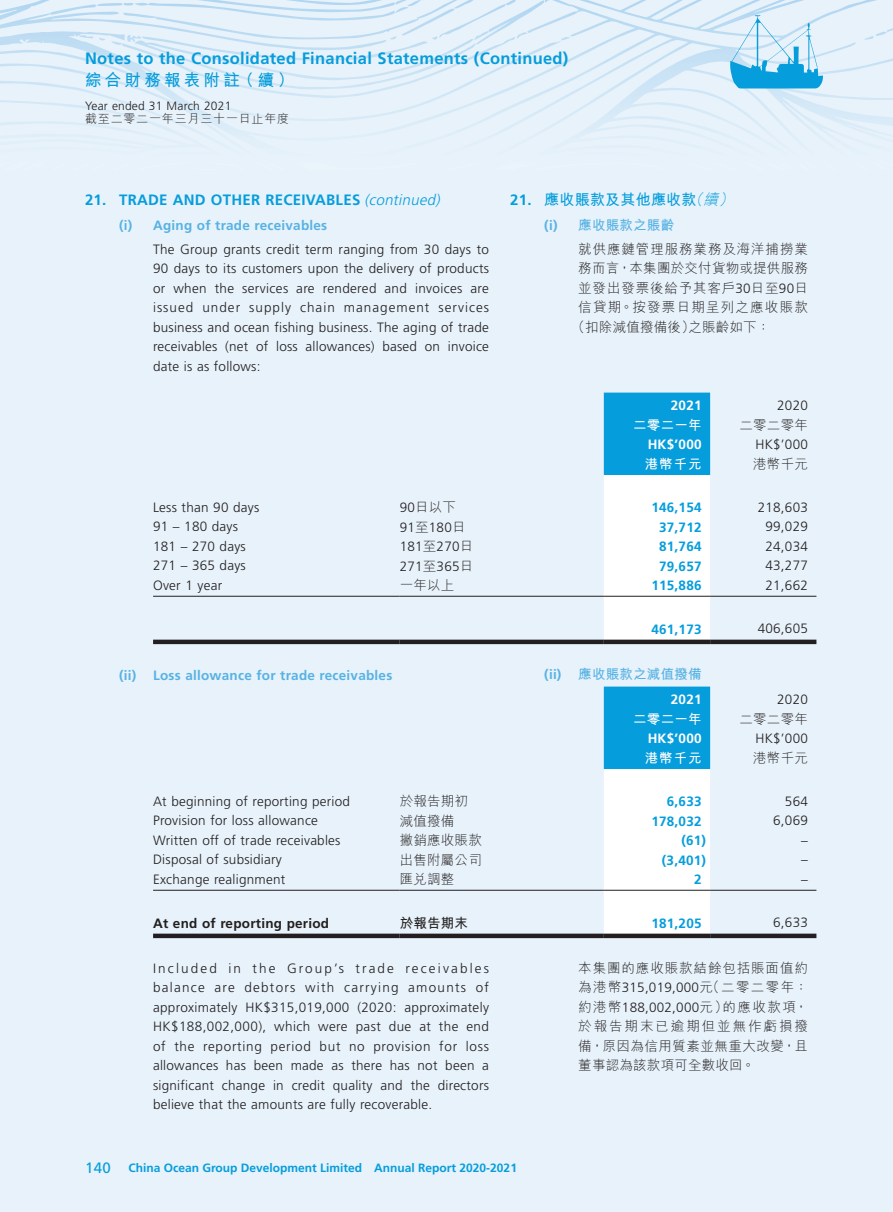
<style>
.page{position:relative;width:893px;height:1212px;background:#e7f2fa}
.page>*{position:absolute;margin:0;border:0;box-sizing:border-box;transform-origin:0 0}
.t1{font:700 16.5px "Frutiger LT Std";letter-spacing:.02em;color:#069ddc}
.t2{font:16.5px "M Hei HK Bold E Ten B5 H";letter-spacing:.2em;color:#069ddc}
.t3{font:700 15px "Frutiger LT Std";letter-spacing:.02em;color:#069ddc}
.t4{font:15px "M Hei HK Bold E Ten B5 H";letter-spacing:.015em;color:#069ddc}
.t5{font:300 13.5px/19.5px "Frutiger LT Std";letter-spacing:.02em;color:#231f20;text-align:justify}
.t6{font:13.5px/19.5px "M Hei HK Light E Ten B5 H";letter-spacing:.02em;color:#231f20;text-align:justify}
.t7{font:700 13.5px "Frutiger LT Std";letter-spacing:.02em;color:#069ddc}
.t8{font:700 13.5px "Frutiger LT Std";letter-spacing:.02em;color:#57b2e4}
.t9{font:13.5px "M Hei HK Bold E Ten B5 H";letter-spacing:.015em;color:#57b2e4}
.t10{font:700 13.5px "Frutiger LT Std";letter-spacing:.02em;color:#fff}
.t11{font:700 13.5px "Frutiger LT Std";letter-spacing:.02em;color:#231f20}
.t12{font:13.5px "M Hei HK Light E Ten B5 H";letter-spacing:.06em;color:#231f20}
.t13{font:13.5px "M Hei HK Bold E Ten B5 H";letter-spacing:.015em;color:#fff}
.t14{font:13.5px "M Hei HK Light E Ten B5 H";letter-spacing:.065em;color:#231f20}
.t15{font:13.5px "M Hei HK Light E Ten B5 H";letter-spacing:.09em;color:#231f20}
.t16{font:13.5px "M Hei HK Bold E Ten B5 H";letter-spacing:.015em;color:#231f20}
.t17{font:700 12px "Frutiger LT Std";color:#069ddc}
.t18{font:300 12px "Frutiger LT Std";letter-spacing:.02em;color:#231f20}
.t19{font:12px "M Hei HK Light E Ten B5 H";letter-spacing:.07em;color:#231f20}
.s1{font-weight:300;font-style:italic}
.s2{font-family:"Frutiger LT Std";font-weight:700}
.s3{font-family:"M Hei HK Light E Ten B5 H";font-style:italic}
.s4{font-family:"Frutiger LT Std";font-weight:300}
.s5{font-family:"M Hei HK Light E Ten B5 H";font-weight:400}
.s6{font-weight:400;font-size:15px}
</style>
<div class="page">
<svg style="left:0;top:0;width:890px;height:130px"></svg>
<svg style="left:604px;top:393px;width:106px;height:247px;background:#abddf2"></svg>
<hr style="left:153px;top:596px;width:247px;height:1px;background:#231f20">
<hr style="left:400px;top:596px;width:204px;height:1px;background:#231f20">
<hr style="left:604px;top:596px;width:106px;height:1px;background:#231f20">
<hr style="left:710px;top:596px;width:106px;height:1px;background:#231f20">
<hr style="left:153px;top:640px;width:247px;height:4px;background:#231f20">
<hr style="left:400px;top:640px;width:204px;height:4px;background:#231f20">
<hr style="left:604px;top:640px;width:106px;height:4px;background:#231f20">
<hr style="left:710px;top:640px;width:106px;height:4px;background:#231f20">
<svg style="left:604px;top:686px;width:106px;height:247px;background:#abddf3"></svg>
<hr style="left:153px;top:890px;width:247px;height:1px;background:#231f20">
<hr style="left:400px;top:890px;width:204px;height:1px;background:#231f20">
<hr style="left:604px;top:890px;width:106px;height:1px;background:#231f20">
<hr style="left:710px;top:890px;width:106px;height:1px;background:#231f20">
<div style="left:153px;top:933px;width:247px;height:5px;background:#231f20"></div>
<div style="left:400px;top:933px;width:204px;height:5px;background:#231f20"></div>
<div style="left:604px;top:933px;width:106px;height:5px;background:#231f20"></div>
<div style="left:710px;top:933px;width:106px;height:5px;background:#231f20"></div>
<p class="t1" style="left:85px;top:52px;width:485px">Notes to the Consolidated Financial Statements (Continued)</p>
<p class="t2" style="left:85px;top:74px;width:211px">綜合財務報表附註（續）</p>
<p class="t18" style="left:85px;top:101px;width:148px">Year ended 31 March 2021</p>
<p class="t19" style="left:85px;top:114px;width:206px">截至二零二一年三月三十一日止年度</p>
<p class="t3" style="left:85px;top:194px;width:359px">21. TRADE AND OTHER RECEIVABLES <span class="s1">(continued)</span></p>
<p class="t8" style="left:119px;top:220px;width:210px">(i) Aging of trade receivables</p>
<p class="t5" style="left:153px;top:240px;width:337px">The Group grants credit term ranging from 30 days to 90 days to its customers upon the delivery of products or when the services are rendered and invoices are issued under supply chain management services business and ocean fishing business. The aging of trade receivables (net of loss allowances) based on invoice date is as follows:</p>
<p class="t4" style="left:510px;top:193px;width:227px"><span class="s2">21.</span> 應收賬款及其他應收款<span class="s3">（續）</span></p>
<p class="t9" style="left:544px;top:220px;width:131px"><span class="s2">(i)</span> 應收賬款之賬齡</p>
<p class="t14" style="left:578px;top:244px;width:231px">就供應鏈管理服務業務及海洋捕撈業</p>
<p class="t6" style="left:578px;top:260px;width:231px">務而言，本集團於交付貨物或提供服務</p>
<p class="t12" style="left:578px;top:283px;width:231px">並發出發票後給予其客戶<span class="s4">30</span>日至<span class="s4">90</span>日</p>
<p class="t15" style="left:578px;top:302px;width:231px">信貸期。按發票日期呈列之應收賬款</p>
<p class="t6" style="left:572px;top:319px;width:200px">（扣除減值撥備後）之賬齡如下：</p>
<p class="t10" style="left:671px;top:400px;width:32px">2021</p>
<p class="t5" style="left:777px;top:397px;width:32px">2020</p>
<p class="t13" style="left:633px;top:420px;width:70px">二零二一年</p>
<p class="t6" style="left:739px;top:417px;width:70px">二零二零年</p>
<p class="t10" style="left:648px;top:439px;width:55px">HK$’000</p>
<p class="t5" style="left:755px;top:436px;width:54px">HK$’000</p>
<p class="t13" style="left:645px;top:459px;width:58px">港幣千元</p>
<p class="t6" style="left:753px;top:456px;width:56px">港幣千元</p>
<p class="t5" style="left:153px;top:498px;width:108px">Less than 90 days</p>
<p class="t6" style="left:400px;top:499px;width:58px"><span class="s4">90</span>日以下</p>
<p class="t7" style="left:651px;top:502px;width:52px">146,154</p>
<p class="t5" style="left:758px;top:498px;width:52px">218,603</p>
<p class="t5" style="left:153px;top:518px;width:87px">91 – 180 days</p>
<p class="t5" style="left:400px;top:518px;width:67px">91<span class="s5">至</span>180<span class="s5">日</span></p>
<p class="t7" style="left:659px;top:522px;width:44px">37,712</p>
<p class="t5" style="left:765px;top:518px;width:44px">99,029</p>
<p class="t5" style="left:153px;top:537px;width:94px">181 – 270 days</p>
<p class="t5" style="left:400px;top:538px;width:75px">181<span class="s5">至</span>270<span class="s5">日</span></p>
<p class="t7" style="left:659px;top:541px;width:44px">81,764</p>
<p class="t5" style="left:765px;top:537px;width:44px">24,034</p>
<p class="t5" style="left:153px;top:557px;width:94px">271 – 365 days</p>
<p class="t5" style="left:400px;top:557px;width:75px">271<span class="s5">至</span>365<span class="s5">日</span></p>
<p class="t7" style="left:659px;top:561px;width:44px">79,657</p>
<p class="t5" style="left:765px;top:557px;width:44px">43,277</p>
<p class="t5" style="left:153px;top:576px;width:71px">Over 1 year</p>
<p class="t6" style="left:400px;top:577px;width:56px">一年以上</p>
<p class="t7" style="left:651px;top:580px;width:52px">115,886</p>
<p class="t5" style="left:765px;top:576px;width:44px">21,662</p>
<p class="t7" style="left:651px;top:624px;width:52px">461,173</p>
<p class="t5" style="left:758px;top:620px;width:52px">406,605</p>
<p class="t8" style="left:119px;top:670px;width:275px">(ii) Loss allowance for trade receivables</p>
<p class="t10" style="left:671px;top:694px;width:32px">2021</p>
<p class="t5" style="left:777px;top:691px;width:32px">2020</p>
<p class="t13" style="left:633px;top:714px;width:70px">二零二一年</p>
<p class="t6" style="left:739px;top:711px;width:70px">二零二零年</p>
<p class="t10" style="left:648px;top:733px;width:55px">HK$’000</p>
<p class="t5" style="left:755px;top:730px;width:54px">HK$’000</p>
<p class="t13" style="left:645px;top:753px;width:58px">港幣千元</p>
<p class="t6" style="left:753px;top:750px;width:56px">港幣千元</p>
<p class="t5" style="left:153px;top:792px;width:199px">At beginning of reporting period</p>
<p class="t6" style="left:400px;top:793px;width:70px">於報告期初</p>
<p class="t7" style="left:667px;top:796px;width:36px">6,633</p>
<p class="t5" style="left:785px;top:792px;width:24px">564</p>
<p class="t5" style="left:153px;top:812px;width:166px">Provision for loss allowance</p>
<p class="t6" style="left:400px;top:813px;width:56px">減值撥備</p>
<p class="t7" style="left:651px;top:816px;width:52px">178,032</p>
<p class="t5" style="left:773px;top:812px;width:36px">6,069</p>
<p class="t5" style="left:153px;top:831px;width:189px">Written off of trade receivables</p>
<p class="t6" style="left:400px;top:832px;width:84px">撇銷應收賬款</p>
<p class="t7" style="left:681px;top:835px;width:26px">(61)</p>
<p class="t5" style="left:801px;top:831px;width:8px">–</p>
<p class="t5" style="left:153px;top:851px;width:130px">Disposal of subsidiary</p>
<p class="t6" style="left:400px;top:852px;width:84px">出售附屬公司</p>
<p class="t7" style="left:662px;top:855px;width:46px">(3,401)</p>
<p class="t5" style="left:801px;top:851px;width:8px">–</p>
<p class="t5" style="left:153px;top:870px;width:134px">Exchange realignment</p>
<p class="t6" style="left:400px;top:871px;width:56px">匯兌調整</p>
<p class="t7" style="left:694px;top:874px;width:9px">2</p>
<p class="t5" style="left:801px;top:870px;width:8px">–</p>
<p class="t11" style="left:153px;top:918px;width:178px">At end of reporting period</p>
<p class="t16" style="left:400px;top:918px;width:70px">於報告期末</p>
<p class="t7" style="left:651px;top:918px;width:52px">181,205</p>
<p class="t5" style="left:773px;top:914px;width:36px">6,633</p>
<p class="t5" style="left:153px;top:959px;width:337px">Included in the Group’s trade receivables balance are debtors with carrying amounts of approximately HK$315,019,000 (2020: approximately HK$188,002,000), which were past due at the end of the reporting period but no provision for loss allowances has been made as there has not been a significant change in credit quality and the directors believe that the amounts are fully recoverable.</p>
<p class="t9" style="left:544px;top:669px;width:159px"><span class="s2">(ii)</span> 應收賬款之減值撥備</p>
<p class="t6" style="left:578px;top:959px;width:231px">本集團的應收賬款結餘包括賬面值約為港幣<span class="s4">315,019,000</span>元（二零二零年：約港幣<span class="s4">188,002,000</span>元）的應收款項，於報告期末已逾期但並無作虧損撥備，原因為信用質素並無重大改變，且董事認為該款項可全數收回。</p>
<p class="t17" style="left:85px;top:1163px;width:433px"><span class="s6">140</span> China Ocean Group Development Limited Annual Report 2020-2021</p>
</div>
